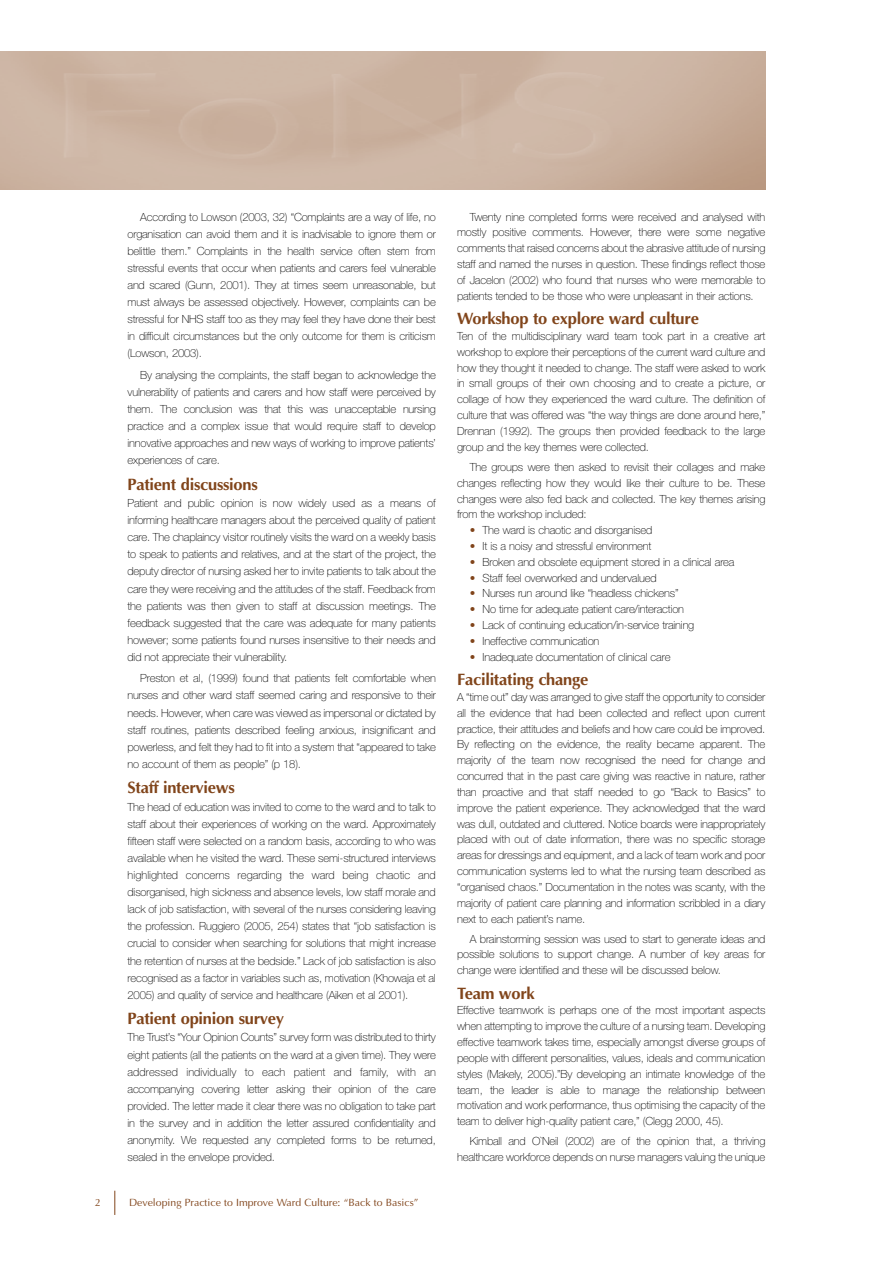
<style>
.page{position:relative;width:893px;height:1263px;background:#fff}
.page>*{position:absolute;margin:0;border:0;box-sizing:border-box;transform-origin:0 0}
.t1{font:700 16.5px "Optima";letter-spacing:-.015em;color:#81451b}
.t2{font:100 11.25px/17.1px "Helvetica Neue";letter-spacing:-.015em;color:#000;text-align:justify}
.t3{font:10.5px "Optima";color:#81451b}
.s1{color:#81451b}
</style>
<div class="page">
<svg style="left:114px;top:1191px;width:1px;height:24px"></svg>
<p class="t2" style="left:128px;top:209px;width:310px;text-indent:13px">According to Lowson (2003, 32) “Complaints are a way of life, no organisation can avoid them and it is inadvisable to ignore them or belittle them.” Complaints in the health service often stem from stressful events that occur when patients and carers feel vulnerable and scared (Gunn, 2001). They at times seem unreasonable, but must always be assessed objectively. However, complaints can be stressful for NHS staff too as they may feel they have done their best in difficult circumstances but the only outcome for them is criticism (Lowson, 2003).</p>
<p class="t2" style="left:128px;top:367px;width:310px;text-indent:13px">By analysing the complaints, the staff began to acknowledge the vulnerability of patients and carers and how staff were perceived by them. The conclusion was that this was unacceptable nursing practice and a complex issue that would require staff to develop innovative approaches and new ways of working to improve patients’ experiences of care.</p>
<h1 class="t1" style="left:128px;top:475px;width:132px">Patient discussions</h1>
<p class="t2" style="left:128px;top:495px;width:310px">Patient and public opinion is now widely used as a means of informing healthcare managers about the perceived quality of patient care. The chaplaincy visitor routinely visits the ward on a weekly basis to speak to patients and relatives, and at the start of the project, the deputy director of nursing asked her to invite patients to talk about the care they were receiving and the attitudes of the staff. Feedback from the patients was then given to staff at discussion meetings. The feedback suggested that the care was adequate for many patients however; some patients found nurses insensitive to their needs and did not appreciate their vulnerability.</p>
<p class="t2" style="left:128px;top:671px;width:310px;text-indent:13px">Preston et al, (1999) found that patients felt comfortable when nurses and other ward staff seemed caring and responsive to their needs. However, when care was viewed as impersonal or dictated by staff routines, patients described feeling anxious, insignificant and powerless, and felt they had to fit into a system that “appeared to take no account of them as people” (p 18).</p>
<h1 class="t1" style="left:128px;top:778px;width:109px">Staff interviews</h1>
<p class="t2" style="left:128px;top:799px;width:310px">The head of education was invited to come to the ward and to talk to staff about their experiences of working on the ward. Approximately fifteen staff were selected on a random basis, according to who was available when he visited the ward. These semi-structured interviews highlighted concerns regarding the ward being chaotic and disorganised, high sickness and absence levels, low staff morale and lack of job satisfaction, with several of the nurses considering leaving the profession. Ruggiero (2005, 254) states that “job satisfaction is crucial to consider when searching for solutions that might increase the retention of nurses at the bedside.” Lack of job satisfaction is also recognised as a factor in variables such as, motivation (Khowaja et al 2005) and quality of service and healthcare (Aiken et al 2001).</p>
<h1 class="t1" style="left:128px;top:1009px;width:158px">Patient opinion survey</h1>
<p class="t2" style="left:128px;top:1030px;width:310px">The Trust’s “Your Opinion Counts” survey form was distributed to thirty eight patients (all the patients on the ward at a given time). They were addressed individually to each patient and family, with an accompanying covering letter asking their opinion of the care provided. The letter made it clear there was no obligation to take part in the survey and in addition the letter assured confidentiality and anonymity. We requested any completed forms to be returned, sealed in the envelope provided.</p>
<p class="t3" style="left:95px;top:1196px;width:7px">2</p>
<p class="t3" style="left:129px;top:1196px;width:291px">Developing Practice to Improve Ward Culture: “Back to Basics”</p>
<p class="t2" style="left:457px;top:210px;width:310px;line-height:15.9px;text-indent:13px">Twenty nine completed forms were received and analysed with mostly positive comments. However, there were some negative comments that raised concerns about the abrasive attitude of nursing staff and named the nurses in question. These findings reflect those of Jacelon (2002) who found that nurses who were memorable to patients tended to be those who were unpleasant in their actions.</p>
<h1 class="t1" style="left:457px;top:309px;width:243px">Workshop to explore ward culture</h1>
<p class="t2" style="left:457px;top:329px;width:310px;line-height:15.9px">Ten of the multidisciplinary ward team took part in a creative art workshop to explore their perceptions of the current ward culture and how they thought it needed to change. The staff were asked to work in small groups of their own choosing and to create a picture, or collage of how they experienced the ward culture. The definition of culture that was offered was “the way things are done around here,” Drennan (1992). The groups then provided feedback to the large group and the key themes were collected.</p>
<p class="t2" style="left:457px;top:460px;width:310px;line-height:15.9px;text-indent:13px">The groups were then asked to revisit their collages and make changes reflecting how they would like their culture to be. These changes were also fed back and collected. The key themes arising from the workshop included:</p>
<p class="t2" style="left:470px;top:523px;width:184px"><span class="s1">•</span> The ward is chaotic and disorganised</p>
<p class="t2" style="left:470px;top:538px;width:183px"><span class="s1">•</span> It is a noisy and stressful environment</p>
<p class="t2" style="left:470px;top:554px;width:266px"><span class="s1">•</span> Broken and obsolete equipment stored in a clinical area</p>
<p class="t2" style="left:470px;top:570px;width:188px"><span class="s1">•</span> Staff feel overworked and undervalued</p>
<p class="t2" style="left:470px;top:586px;width:210px"><span class="s1">•</span> Nurses run around like “headless chickens”</p>
<p class="t2" style="left:470px;top:602px;width:216px"><span class="s1">•</span> No time for adequate patient care/interaction</p>
<p class="t2" style="left:470px;top:618px;width:226px"><span class="s1">•</span> Lack of continuing education/in-service training</p>
<p class="t2" style="left:470px;top:633px;width:131px"><span class="s1">•</span> Ineffective communication</p>
<p class="t2" style="left:470px;top:649px;width:202px"><span class="s1">•</span> Inadequate documentation of clinical care</p>
<h1 class="t1" style="left:457px;top:670px;width:133px">Facilitating change</h1>
<p class="t2" style="left:457px;top:690px;width:310px;line-height:15.9px">A “time out” day was arranged to give staff the opportunity to consider all the evidence that had been collected and reflect upon current practice, their attitudes and beliefs and how care could be improved.<br>By reflecting on the evidence, the reality became apparent. The majority of the team now recognised the need for change and concurred that in the past care giving was reactive in nature, rather than proactive and that staff needed to go “Back to Basics” to improve the patient experience. They acknowledged that the ward was dull, outdated and cluttered. Notice boards were inappropriately placed with out of date information, there was no specific storage areas for dressings and equipment, and a lack of team work and poor communication systems led to what the nursing team described as “organised chaos.” Documentation in the notes was scanty, with the majority of patient care planning and information scribbled in a diary next to each patient’s name.</p>
<p class="t2" style="left:457px;top:932px;width:310px;line-height:15.9px;text-indent:13px">A brainstorming session was used to start to generate ideas and possible solutions to support change. A number of key areas for change were identified and these will be discussed below.</p>
<h1 class="t1" style="left:457px;top:983px;width:79px">Team work</h1>
<p class="t2" style="left:457px;top:1003px;width:310px;line-height:15.9px">Effective teamwork is perhaps one of the most important aspects when attempting to improve the culture of a nursing team. Developing effective teamwork takes time, especially amongst diverse groups of people with different personalities, values, ideals and communication styles (Makely, 2005).”By developing an intimate knowledge of the team, the leader is able to manage the relationship between motivation and work performance, thus optimising the capacity of the team to deliver high-quality patient care,” (Clegg 2000, 45).</p>
<p class="t2" style="left:457px;top:1134px;width:310px;line-height:15.9px;text-align:right">Kimball and O`Neil (2002) are of the opinion that, a thriving healthcare workforce depends on nurse managers valuing the unique</p>
</div>
